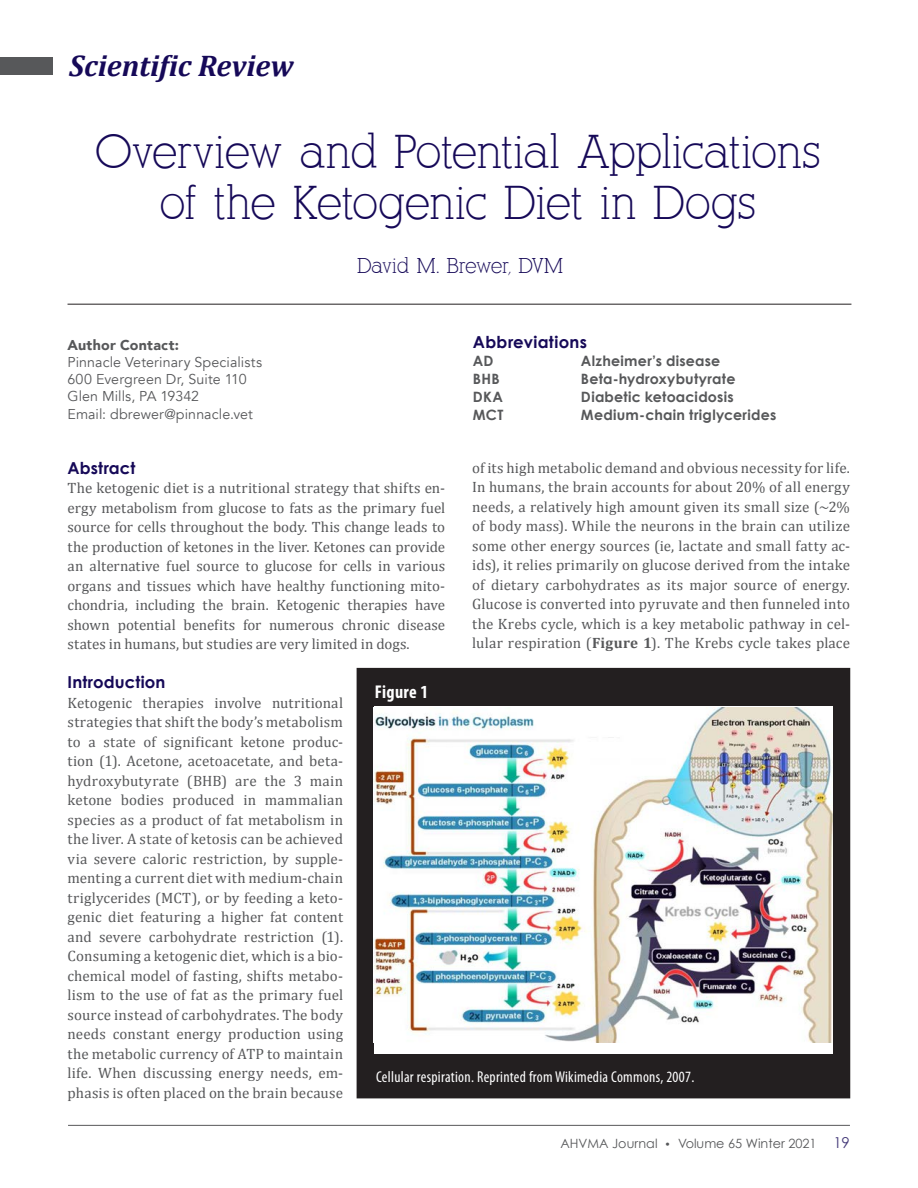
<style>
.page{position:relative;width:918px;height:1188px;background:#fff}
.page>*{position:absolute;margin:0;border:0;box-sizing:border-box;transform-origin:0 0}
.Paragraph_Style_1{font:46.5px/51px "Alexandria FLF";letter-spacing:-.025em;color:#160958;text-align:center}
.t1{font:italic 700 30px "Cambria";color:#160958}
.t2{font:21px "Alexandria FLF";letter-spacing:-.025em;color:#160958}
.Photo_Caption{font:700 condensed 18.6px "Myriad Pro";letter-spacing:.02em;color:#fff}
.Subheads{font:700 16.5px "Century Gothic";letter-spacing:.01em;color:#160958}
.Photo_Caption-2{font:condensed 15.75px "Myriad Pro";letter-spacing:.02em;color:#fff}
.t3{font:15px/19.5px "Cambria";letter-spacing:.01em;color:#57585a;text-align:justify}
.t4{font:14.25px "Avenir";letter-spacing:.005em;color:#57585a}
.t5{font:700 14.25px "Century Gothic";letter-spacing:.015em;color:#57585a}
.Bi_Line{font:900 14.25px "Avenir";letter-spacing:.015em;color:#57585a}
.t6{font:12.75px "Century Gothic";color:#57585a}
.s1{font-weight:700}
.s2{font-size:10.5px}
.s3{font-size:15px;color:#453a79}
</style>
<div class="page">
<hr style="left:68px;top:1125px;width:782px;height:1px;background:#57585a">
<div style="left:0;top:57px;width:52px;height:18px;background:#57585a"></div>
<hr style="left:68px;top:304px;width:783px;height:1px;background:#231f20">
<div style="left:363px;top:674px;width:481px;height:418px;background:#231f20"></div>
<div style="left:357px;top:668px;width:493px;height:430px;border:12px solid #231f20"></div>
<div style="left:374px;top:707px;width:459px;height:347px;background:#fff"></div>
<img style="left:374px;top:708px;width:459px;height:335px">
<p class="t1" style="left:69px;top:45px;width:226px">Scientific Review</p>
<p class="Paragraph_Style_1" style="left:95px;top:126px;width:727px">Overview and Potential Applications of the Ketogenic Diet in Dogs</p>
<p class="t2" style="left:357px;top:254px;width:207px">David M. Brewer, DVM</p>
<p class="Bi_Line" style="left:68px;top:332px;width:113px">Author Contact:</p>
<p class="t4" style="left:68px;top:353px;width:196px">Pinnacle Veterinary Specialists</p>
<p class="t4" style="left:68px;top:371px;width:181px">600 Evergreen Dr, Suite 110</p>
<p class="t4" style="left:68px;top:388px;width:133px">Glen Mills, PA 19342</p>
<p class="t4" style="left:68px;top:405px;width:187px">Email: dbrewer@pinnacle.vet</p>
<p class="Subheads" style="left:473px;top:331px;width:116px">Abbreviations</p>
<p class="t5" style="left:473px;top:351px;width:22px">AD</p>
<p class="t5" style="left:581px;top:351px;width:141px">Alzheimer’s disease</p>
<p class="t5" style="left:473px;top:369px;width:28px">BHB</p>
<p class="t5" style="left:581px;top:369px;width:156px">Beta-hydroxybutyrate</p>
<p class="t5" style="left:473px;top:387px;width:32px">DKA</p>
<p class="t5" style="left:581px;top:387px;width:154px">Diabetic ketoacidosis</p>
<p class="t5" style="left:473px;top:405px;width:32px">MCT</p>
<p class="t5" style="left:581px;top:405px;width:197px">Medium-chain triglycerides</p>
<p class="Subheads" style="left:68px;top:457px;width:69px">Abstract</p>
<p class="t3" style="left:68px;top:478px;width:379px">The ketogenic diet is a nutritional strategy that shifts en&shy;ergy metabolism from glucose to fats as the primary fuel source for cells throughout the body. This change leads to the production of ketones in the liver. Ketones can provide an alternative fuel source to glucose for cells in various organs and tissues which have healthy functioning mito&shy;chondria, including the brain. Ketogenic therapies have shown potential benefits for numerous chronic disease states in humans, but studies are very limited in dogs.</p>
<p class="Subheads" style="left:68px;top:672px;width:99px">Introduction</p>
<p class="t3" style="left:68px;top:693px;width:277px">Ketogenic therapies involve nutritional strategies that shift the body’s metabolism to a state of significant ketone produc&shy;tion (1). Acetone, acetoacetate, and beta&shy;hydroxybutyrate (BHB) are the 3 main ketone bodies produced in mammalian species as a product of fat metabolism in the liver. A state of ketosis can be achieved via severe caloric restriction, by supple&shy;menting a current diet with medium-chain triglycerides (MCT), or by feeding a keto&shy;genic diet featuring a higher fat content and severe carbohydrate restriction (1).<br>Consuming a ketogenic diet, which is a bio&shy;chemical model of fasting, shifts metabo&shy;lism to the use of fat as the primary fuel source instead of carbohydrates. The body needs constant energy production using the metabolic currency of ATP to maintain life. When discussing energy needs, em&shy;phasis is often placed on the brain because</p>
<p class="t3" style="left:472px;top:458px;width:379px">of its high metabolic demand and obvious necessity for life.<br>In humans, the brain accounts for about 20% of all energy needs, a relatively high amount given its small size (~2% of body mass). While the neurons in the brain can utilize some other energy sources (ie, lactate and small fatty ac&shy;ids), it relies primarily on glucose derived from the intake of dietary carbohydrates as its major source of energy.<br>Glucose is converted into pyruvate and then funneled into the Krebs cycle, which is a key metabolic pathway in cel&shy;lular respiration (<span class="s1">Figure 1</span>). The Krebs cycle takes place</p>
<p class="Photo_Caption" style="left:375px;top:680px;width:55px">Figure 1</p>
<p class="Photo_Caption-2" style="left:376px;top:1067px;width:320px">Cellular respiration. Reprinted from Wikimedia Commons, 2007.</p>
<p class="t6" style="left:560px;top:1136px;width:291px">AHVMA Journal <span class="s2">•</span> Volume 65 Winter 2021 <span class="s3">19</span></p>
</div>
